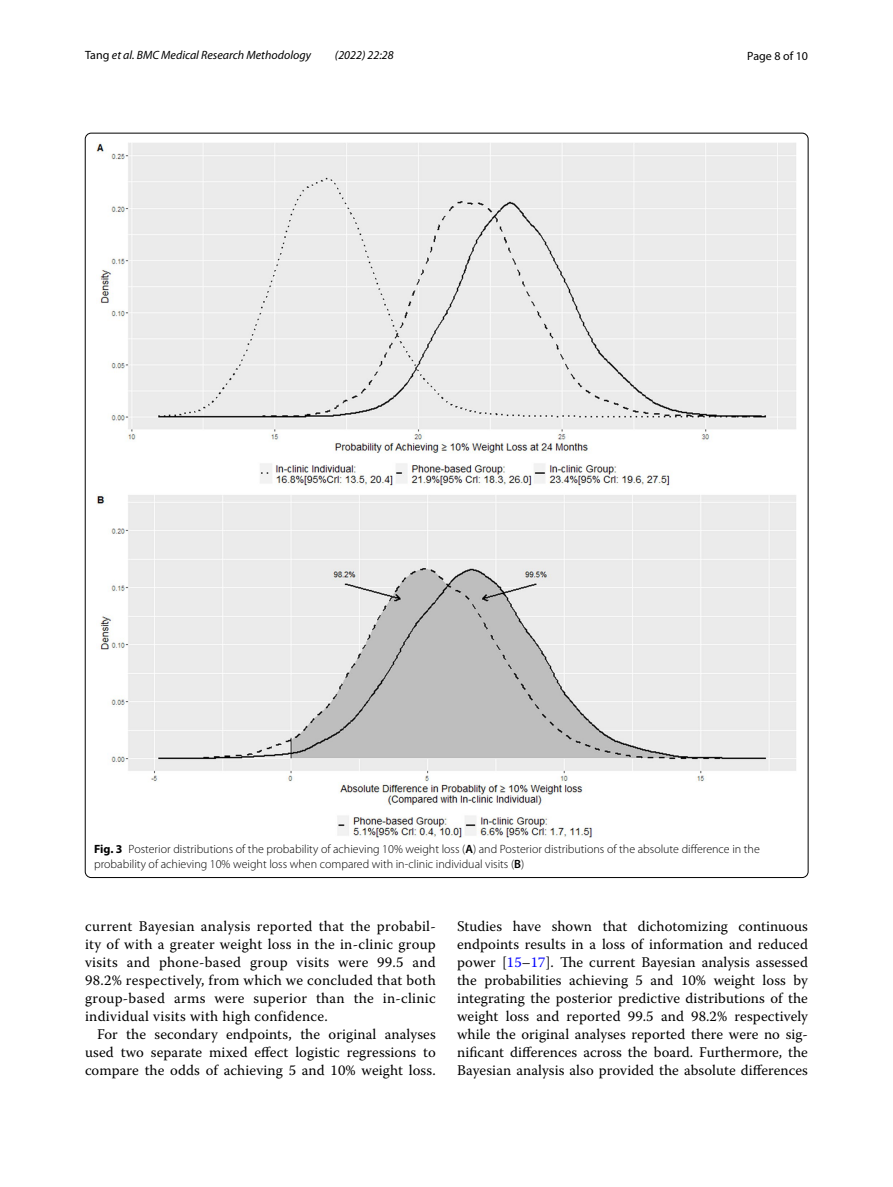
<style>
.page{position:relative;width:893px;height:1187px;background:#fff}
.page>*{position:absolute;margin:0;border:0;box-sizing:border-box;transform-origin:0 0}
.t1{font:14.7px/18px "Warnock Pro";letter-spacing:.005em;color:#000;text-align:justify}
.t2{font:300 12px/15px "Myriad Pro";color:#000}
.t3{font:italic 12px "Myriad Pro";color:#000}
.t4{font:12px "Myriad Pro";color:#000}
.s1{font-style:normal}
.s2{font-weight:700}
.s3{font-weight:600}
.s4{color:#00f}
</style>
<div class="page">
<img style="left:96px;top:143px;width:700px;height:694px">
<p class="t3" style="left:85px;top:48px;width:227px"><span class="s1">Tang</span> et al. BMC Medical Research Methodology</p>
<p class="t3" style="left:335px;top:48px;width:60px">(2022) 22:28</p>
<p class="t4" style="left:747px;top:48px;width:62px">Page 8 of 10</p>
<p class="t2" style="left:94px;top:841px;width:667px"><span class="s2">Fig. 3</span> Posterior distributions of the probability of achieving 10% weight loss (<span class="s3">A</span>) and Posterior distributions of the absolute difference in the probability of achieving 10% weight loss when compared with in-clinic individual visits (<span class="s3">B</span>)</p>
<p class="t1" style="left:85px;top:916px;width:352px">current Bayesian analysis reported that the probabil&shy;ity of with a greater weight loss in the in-clinic group visits and phone-based group visits were 99.5 and 98.2% respectively, from which we concluded that both group-based arms were superior than the in-clinic individual visits with high confidence.</p>
<p class="t1" style="left:85px;top:1024px;width:352px;text-indent:12px">For the secondary endpoints, the original analyses used two separate mixed effect logistic regressions to compare the odds of achieving 5 and 10% weight loss.</p>
<p class="t1" style="left:457px;top:916px;width:352px">Studies have shown that dichotomizing continuous endpoints results in a loss of information and reduced power [<span class="s4">15</span>–<span class="s4">17</span>]. The current Bayesian analysis assessed the probabilities achieving 5 and 10% weight loss by integrating the posterior predictive distributions of the weight loss and reported 99.5 and 98.2% respectively while the original analyses reported there were no sig&shy;nificant differences across the board. Furthermore, the Bayesian analysis also provided the absolute differences</p>
</div>
